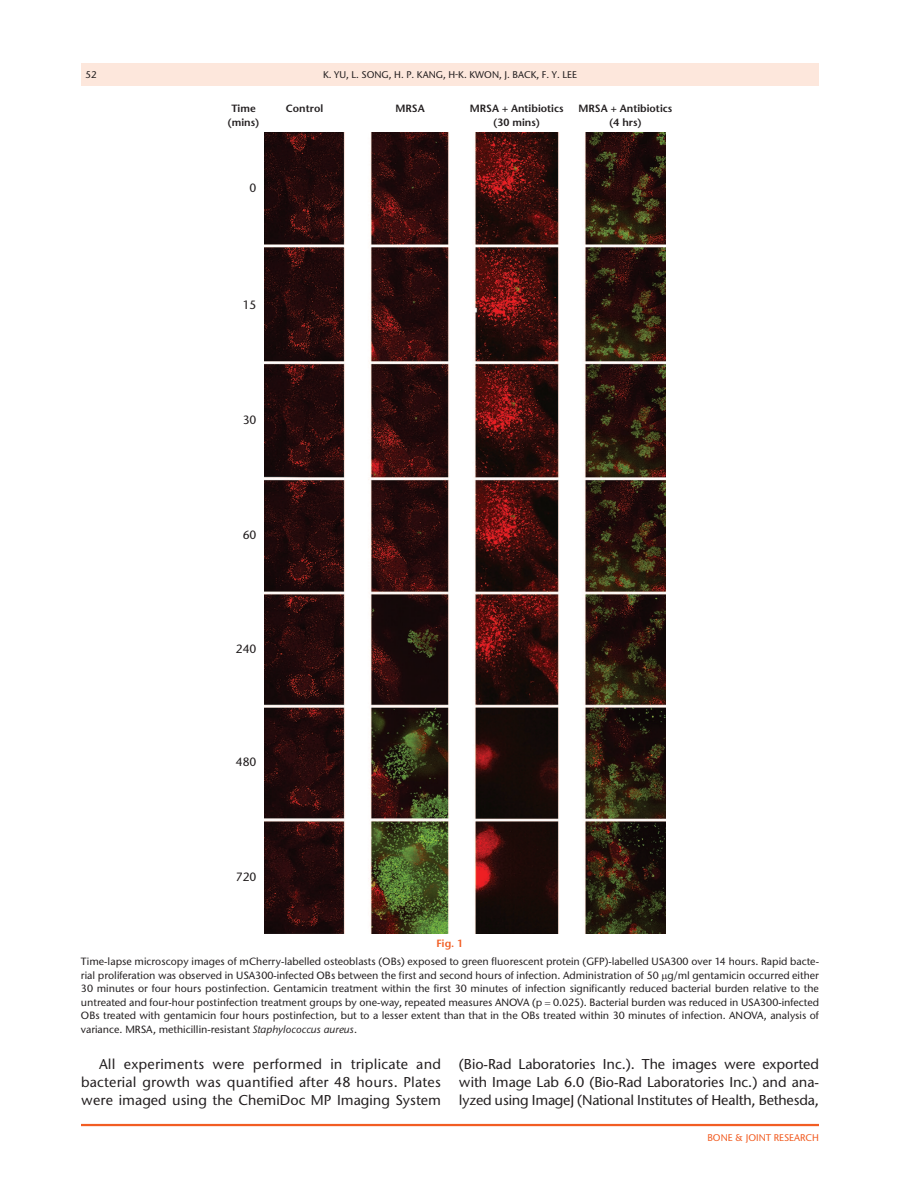
<style>
.page{position:relative;width:918px;height:1188px;background:#fff}
.page>*{position:absolute;margin:0;border:0;box-sizing:border-box;transform-origin:0 0}
.t1{font:500 14.25px/18px "Stone Sans ITC Pro";letter-spacing:-.005em;color:#231f20;text-align:justify}
.t2{font:500 12px "Stone Sans Std";color:#231f20}
.t3{font:500 10.5px/13.5px "Stone Sans ITC Pro";color:#231f20;text-align:justify}
.t4{font:600 10.5px/13.5px "Stone Sans Std";color:#231f20;text-align:center}
.t5{font:600 10.5px "Stone Sans ITC Pro";color:#f25d23}
.t6{font:500 9.75px "Stone Sans ITC Pro";color:#231f20}
.t7{font:500 9.75px "Stone Sans ITC Pro";color:#f25d23}
.s1{font-style:italic}
</style>
<div class="page">
<div style="left:81px;top:63px;width:738px;height:23px;background:#fde7dc"></div>
<hr style="left:81px;top:1124px;width:738px;height:2px;background:#f25d23">
<img style="left:265px;top:133px;width:401px;height:801px">
<p class="t6" style="left:86px;top:68px;width:13px">52</p>
<p class="t6" style="left:323px;top:68px;width:255px">K. Yu, L. Son g, H. P. Kan g, H-K. Kwon, J. Back, F. Y. Lee</p>
<p class="t4" style="left:228px;top:102px;width:33px">Time (mins)</p>
<p class="t2" style="left:250px;top:181px;width:8px">0</p>
<p class="t4" style="left:286px;top:102px;width:39px">Control</p>
<p class="t4" style="left:395px;top:102px;width:31px">MRSA</p>
<p class="t4" style="left:470px;top:102px;width:95px">MRSA + Antibiotics (30 mins)</p>
<p class="t4" style="left:578px;top:102px;width:95px">MRSA + Antibiotics (4 hrs)</p>
<p class="t2" style="left:243px;top:297px;width:15px">15</p>
<p class="t2" style="left:243px;top:413px;width:15px">30</p>
<p class="t2" style="left:243px;top:528px;width:15px">60</p>
<p class="t2" style="left:236px;top:642px;width:22px">240</p>
<p class="t2" style="left:236px;top:755px;width:22px">480</p>
<p class="t2" style="left:236px;top:870px;width:22px">720</p>
<p class="t5" style="left:436px;top:937px;width:29px">Fig. 1</p>
<p class="t3" style="left:81px;top:955px;width:740px">Time-lapse microscopy images of mCherry-labelled osteoblasts (OBs) exposed to green fluorescent protein (GFP)-labelled USA300 over 14 hours. Rapid bacte&shy;rial proliferation was observed in USA300-infected OBs between the first and second hours of infection. Administration of 50 g/ml gentamicin occurred either 30 minutes or four hours postinfection. Gentamicin treatment within the first 30 minutes of infection significantly reduced bacterial burden relative to the untreated and four-hour postinfection treatment groups by one-way, repeated measures ANOVA</p>
<p class="t3" style="left:81px;top:995px;width:740px;text-indent:451px">(p 0.025). Bacterial burden was reduced in USA300-infected<br>OBs treated with gentamicin four hours postinfection, but to a lesser extent than that in the OBs treated within 30 minutes of infection. ANOVA</p>
<p class="t3" style="left:764px;top:1009px;width:57px">, analysis of</p>
<p class="t3" style="left:81px;top:1022px;width:278px">variance. MRSA, methicillin-resistant <span class="s1">Staphylococcus aureus</span>.</p>
<h1 class="t1" style="left:81px;top:1055px;width:362px;text-indent:18px">All experiments were performed in triplicate and bacterial growth was quantified after 48 hours. Plates were imaged using the ChemiDoc MP Imaging System</h1>
<h1 class="t1" style="left:459px;top:1055px;width:362px">(Bio-Rad Laboratories Inc.). The images were exported with Image Lab 6.0 (Bio-Rad Laboratories Inc.) and ana&shy;lyzed using ImageJ (National Institutes of Health, Bethesda,</h1>
<p class="t7" style="left:707px;top:1132px;width:113px">BONE &amp; JOINT RESEARCH</p>
</div>
